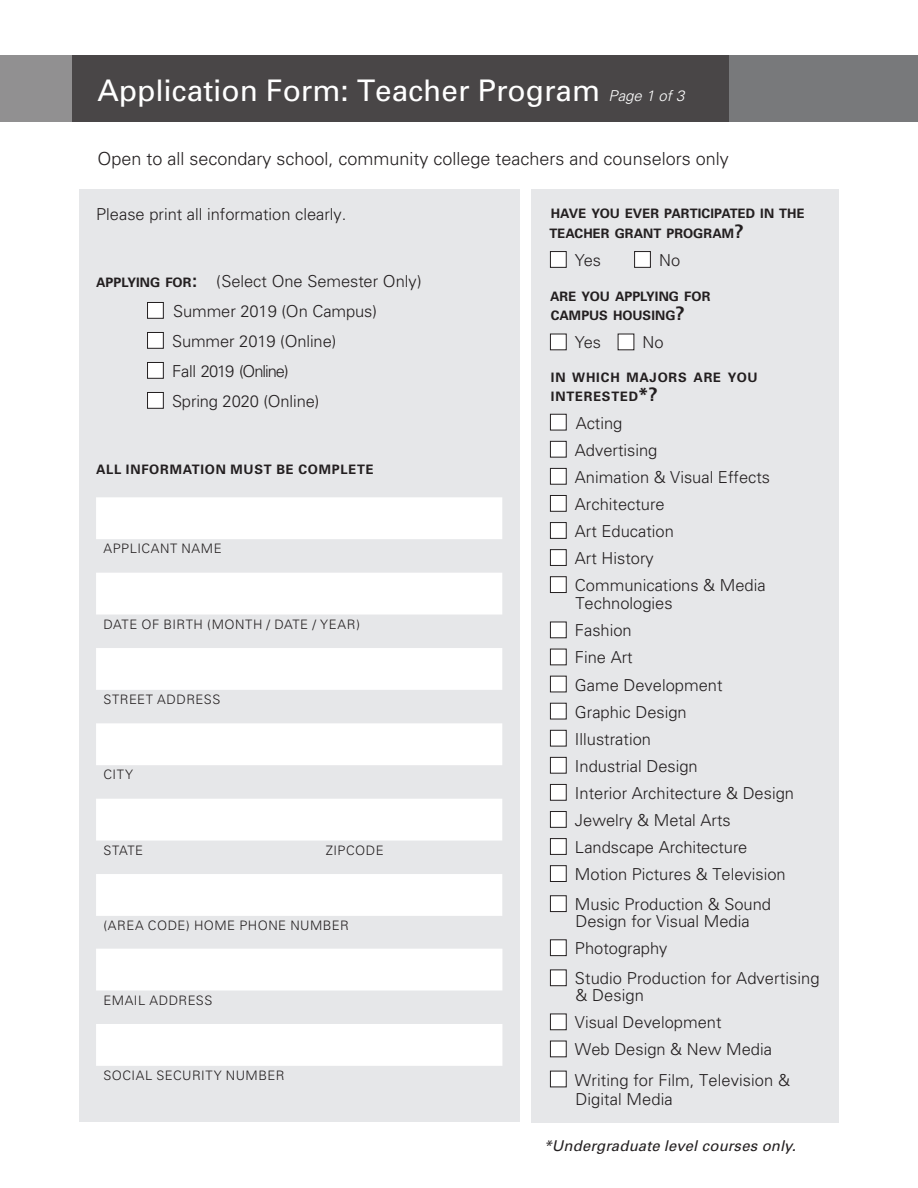
<style>
.page{position:relative;width:918px;height:1188px;background:#fff}
.page>*{position:absolute;margin:0;border:0;box-sizing:border-box;transform-origin:0 0}
.t1{font:29.7px "Univers";color:#fff}
.t2{font:300 18px "Univers";color:#231f20}
.t3{font:300 16.5px/30px "Univers";color:#231f20}
._01__body__garamond{font:italic 14.85px "Univers";letter-spacing:.01em;color:#231f20}
.t4{font:300 13.05px "Univers";letter-spacing:.035em;color:#231f20}
.t5{font:700 13.05px/19.6px "Univers";letter-spacing:.005em;color:#231f20}
.t6{font:700 13.05px/19.6px "Univers";letter-spacing:.06em;color:#231f20}
.t7{font:700 13.05px "Univers";letter-spacing:.055em;color:#231f20}
.s1{font-weight:300;font-style:italic;font-size:15px}
.s2{font-weight:700;font-size:13.05px}
.s3{font-weight:700;font-size:18.6px}
.s4{font-size:18.6px}
</style>
<div class="page">
<div style="left:531px;top:189px;width:308px;height:933px;background:#e6e7e9"></div>
<div style="left:79px;top:189px;width:441px;height:933px;background:#e6e7e9"></div>
<div style="left:0;top:56px;width:918px;height:66px;background:#919091"></div>
<div style="left:72px;top:56px;width:846px;height:66px;background:#494647"></div>
<div style="left:729px;top:56px;width:189px;height:66px;background:#78797b"></div>
<div style="left:148px;top:302px;width:15px;height:16px;background:#fff"></div>
<div style="left:147px;top:302px;width:17px;height:17px;border:1px solid #231f20"></div>
<div style="left:148px;top:332px;width:15px;height:16px;background:#fff"></div>
<div style="left:147px;top:332px;width:17px;height:17px;border:1px solid #231f20"></div>
<div style="left:148px;top:362px;width:15px;height:16px;background:#fff"></div>
<div style="left:147px;top:362px;width:17px;height:17px;border:1px solid #231f20"></div>
<div style="left:148px;top:392px;width:15px;height:16px;background:#fff"></div>
<div style="left:147px;top:392px;width:17px;height:17px;border:1px solid #231f20"></div>
<svg style="left:96px;top:497px;width:406px;height:419px;fill:#fff"></svg>
<svg style="left:96px;top:949px;width:406px;height:117px;fill:#fff"></svg>
<div style="left:550px;top:252px;width:16px;height:15px;background:#fff"></div>
<div style="left:550px;top:251px;width:17px;height:17px;border:1px solid #231f20"></div>
<div style="left:635px;top:252px;width:15px;height:15px;background:#fff"></div>
<div style="left:634px;top:251px;width:17px;height:17px;border:1px solid #231f20"></div>
<div style="left:550px;top:334px;width:16px;height:16px;background:#fff"></div>
<div style="left:550px;top:334px;width:17px;height:16px;border:1px solid #231f20"></div>
<div style="left:618px;top:334px;width:16px;height:16px;background:#fff"></div>
<div style="left:550px;top:414px;width:16px;height:16px;background:#fff"></div>
<div style="left:550px;top:414px;width:17px;height:17px;border:1px solid #231f20"></div>
<div style="left:550px;top:441px;width:16px;height:16px;background:#fff"></div>
<div style="left:550px;top:441px;width:17px;height:17px;border:1px solid #231f20"></div>
<div style="left:550px;top:468px;width:16px;height:16px;background:#fff"></div>
<div style="left:550px;top:468px;width:17px;height:17px;border:1px solid #231f20"></div>
<div style="left:550px;top:495px;width:16px;height:16px;background:#fff"></div>
<div style="left:550px;top:495px;width:17px;height:17px;border:1px solid #231f20"></div>
<div style="left:550px;top:523px;width:16px;height:15px;background:#fff"></div>
<div style="left:550px;top:522px;width:17px;height:17px;border:1px solid #231f20"></div>
<div style="left:550px;top:550px;width:16px;height:15px;background:#fff"></div>
<div style="left:550px;top:549px;width:17px;height:17px;border:1px solid #231f20"></div>
<div style="left:550px;top:577px;width:16px;height:16px;background:#fff"></div>
<div style="left:550px;top:576px;width:17px;height:17px;border:1px solid #231f20"></div>
<div style="left:550px;top:622px;width:16px;height:16px;background:#fff"></div>
<div style="left:550px;top:622px;width:17px;height:16px;border:1px solid #231f20"></div>
<div style="left:550px;top:649px;width:16px;height:16px;background:#fff"></div>
<div style="left:550px;top:649px;width:17px;height:16px;border:1px solid #231f20"></div>
<div style="left:550px;top:676px;width:16px;height:16px;background:#fff"></div>
<div style="left:550px;top:676px;width:17px;height:16px;border:1px solid #231f20"></div>
<div style="left:550px;top:703px;width:16px;height:16px;background:#fff"></div>
<div style="left:550px;top:703px;width:17px;height:16px;border:1px solid #231f20"></div>
<div style="left:550px;top:730px;width:16px;height:16px;background:#fff"></div>
<div style="left:550px;top:730px;width:17px;height:17px;border:1px solid #231f20"></div>
<div style="left:550px;top:757px;width:16px;height:16px;background:#fff"></div>
<div style="left:550px;top:757px;width:17px;height:17px;border:1px solid #231f20"></div>
<div style="left:550px;top:784px;width:16px;height:16px;background:#fff"></div>
<div style="left:550px;top:784px;width:17px;height:17px;border:1px solid #231f20"></div>
<div style="left:550px;top:812px;width:16px;height:15px;background:#fff"></div>
<div style="left:550px;top:811px;width:17px;height:17px;border:1px solid #231f20"></div>
<div style="left:550px;top:839px;width:16px;height:15px;background:#fff"></div>
<div style="left:550px;top:838px;width:17px;height:17px;border:1px solid #231f20"></div>
<div style="left:550px;top:866px;width:16px;height:15px;background:#fff"></div>
<div style="left:550px;top:865px;width:17px;height:17px;border:1px solid #231f20"></div>
<div style="left:550px;top:896px;width:16px;height:16px;background:#fff"></div>
<div style="left:550px;top:895px;width:17px;height:17px;border:1px solid #231f20"></div>
<div style="left:550px;top:940px;width:16px;height:16px;background:#fff"></div>
<div style="left:550px;top:939px;width:17px;height:17px;border:1px solid #231f20"></div>
<div style="left:550px;top:970px;width:16px;height:16px;background:#fff"></div>
<div style="left:550px;top:969px;width:17px;height:17px;border:1px solid #231f20"></div>
<div style="left:550px;top:1014px;width:16px;height:16px;background:#fff"></div>
<div style="left:550px;top:1013px;width:17px;height:17px;border:1px solid #231f20"></div>
<div style="left:550px;top:1041px;width:16px;height:16px;background:#fff"></div>
<div style="left:550px;top:1041px;width:17px;height:16px;border:1px solid #231f20"></div>
<div style="left:550px;top:1071px;width:16px;height:16px;background:#fff"></div>
<div style="left:550px;top:1071px;width:17px;height:16px;border:1px solid #231f20"></div>
<p class="t1" style="left:97px;top:73px;width:588px">Application Form: Teacher Program <span class="s1">Page 1 of 3</span></p>
<p class="t2" style="left:97px;top:148px;width:633px">Open to all secondary school, community college teachers and counselors only</p>
<p class="t3" style="left:96px;top:199px;width:252px">Please print all information clearly.</p>
<p class="t3" style="left:96px;top:266px;width:327px"><span class="s2">APPLYING FOR</span><span class="s3">:</span> (Select One Semester Only)</p>
<p class="t3" style="left:172px;top:296px;width:206px">Summer 2019 (On Campus)<br>Summer 2019 (Online)<br>Fall 2019 (Online)<br>Spring 2020 (Online)</p>
<p class="t7" style="left:96px;top:461px;width:279px">ALL INFORMATION MUST BE COMPLETE</p>
<p class="t4" style="left:104px;top:541px;width:120px">APPLICANT NAME</p>
<p class="t4" style="left:104px;top:616px;width:258px">DATE OF BIRTH (MONTH / DATE / YEAR)</p>
<p class="t4" style="left:104px;top:691px;width:118px">STREET ADDRESS</p>
<p class="t4" style="left:104px;top:767px;width:31px">CITY</p>
<p class="t4" style="left:104px;top:842px;width:41px">STATE</p>
<p class="t4" style="left:326px;top:842px;width:59px">ZIPCODE</p>
<p class="t4" style="left:104px;top:917px;width:247px">(AREA CODE) HOME PHONE NUMBER</p>
<p class="t4" style="left:104px;top:992px;width:110px">EMAIL ADDRESS</p>
<p class="t4" style="left:104px;top:1067px;width:182px">SOCIAL SECURITY NUMBER</p>
<p class="t5" style="left:549px;top:204px;width:257px">HAVE YOU EVER PARTICIPATED IN THE<br>TEACHER GRANT PROGRAM<span class="s4">?</span></p>
<p class="t3" style="left:575px;top:245px;width:28px">Yes</p>
<p class="t3" style="left:659px;top:245px;width:23px">No</p>
<p class="t5" style="left:550px;top:286px;width:162px">ARE YOU APPLYING FOR<br>CAMPUS HOUSING<span class="s4">?</span></p>
<p class="t3" style="left:575px;top:328px;width:28px">Yes</p>
<p class="t3" style="left:643px;top:328px;width:23px">No</p>
<p class="t6" style="left:551px;top:367px;width:208px">IN WHICH MAJORS ARE YOU<br>INTERESTED<span class="s4">*?</span></p>
<p class="t3" style="left:576px;top:408px;width:48px">Acting</p>
<p class="t3" style="left:575px;top:435px;width:84px">Advertising</p>
<p class="t3" style="left:575px;top:462px;width:197px">Animation &amp; Visual Effects</p>
<p class="t3" style="left:575px;top:489px;width:91px">Architecture</p>
<p class="t3" style="left:575px;top:516px;width:101px">Art Education</p>
<p class="t3" style="left:575px;top:543px;width:80px">Art History</p>
<p class="t3" style="left:575px;top:576px;width:192px;line-height:18.1px">Communications &amp; Media<br>Technologies</p>
<p class="t3" style="left:575px;top:616px;width:58px">Fashion</p>
<p class="t3" style="left:575px;top:643px;width:59px">Fine Art</p>
<p class="t3" style="left:575px;top:670px;width:149px">Game Development</p>
<p class="t3" style="left:575px;top:697px;width:113px">Graphic Design</p>
<p class="t3" style="left:575px;top:724px;width:78px">Illustration</p>
<p class="t3" style="left:575px;top:751px;width:124px">Industrial Design</p>
<p class="t3" style="left:575px;top:778px;width:221px">Interior Architecture &amp; Design</p>
<p class="t3" style="left:575px;top:805px;width:157px">Jewelry &amp; Metal Arts</p>
<p class="t3" style="left:575px;top:832px;width:174px">Landscape Architecture</p>
<p class="t3" style="left:575px;top:859px;width:212px">Motion Pictures &amp; Television</p>
<p class="t3" style="left:575px;top:896px;width:198px;line-height:16.6px">Music Production &amp; Sound<br>Design for Visual Media</p>
<p class="t3" style="left:575px;top:933px;width:94px">Photography</p>
<p class="t3" style="left:575px;top:970px;width:246px;line-height:16.6px">Studio Production for Advertising &amp; Design</p>
<p class="t3" style="left:575px;top:1008px;width:148px">Visual Development</p>
<p class="t3" style="left:575px;top:1035px;width:199px">Web Design &amp; New Media</p>
<p class="t3" style="left:575px;top:1070px;width:217px;line-height:19.6px">Writing for Film, Television &amp;<br>Digital Media</p>
<p class="_01__body__garamond" style="left:544px;top:1137px;width:254px">*Undergraduate level courses only.</p>
</div>
